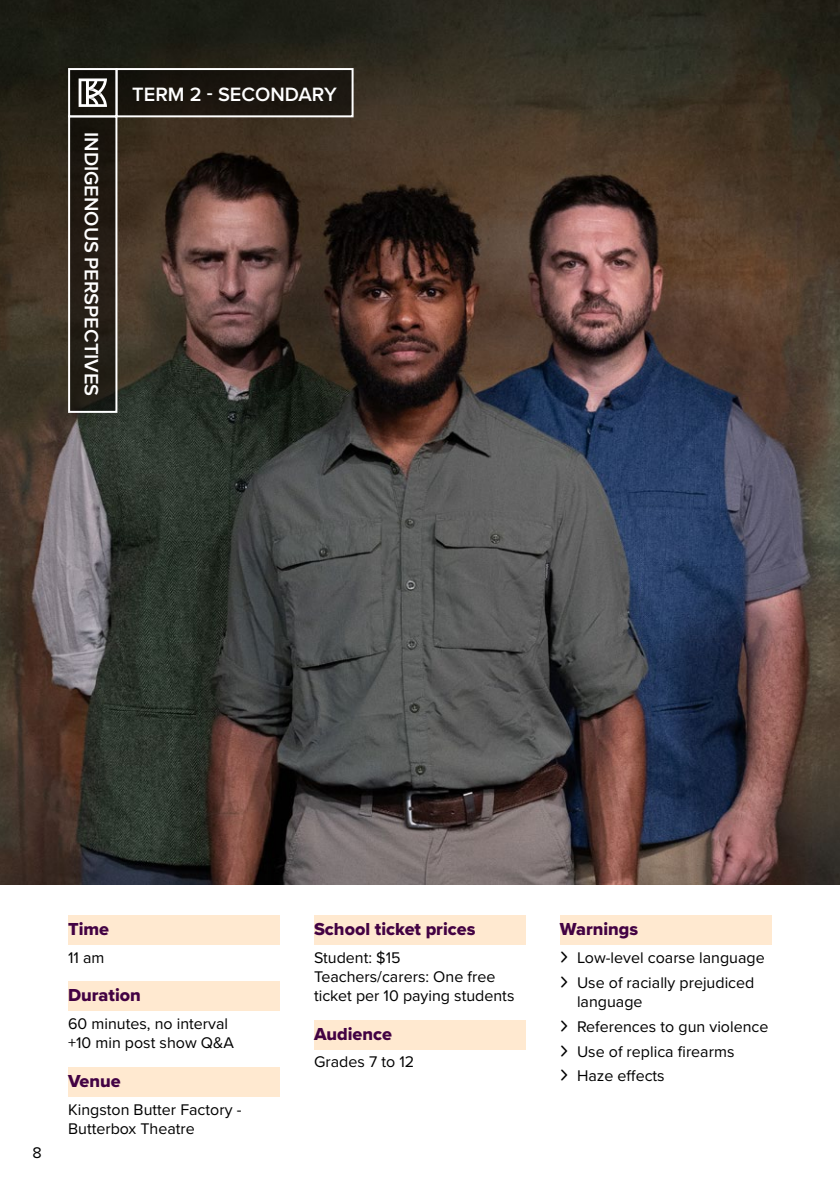
<style>
.page{position:relative;width:840px;height:1191px;background:#fff}
.page>*{position:absolute;margin:0;border:0;box-sizing:border-box;transform-origin:0 0}
.Genre{font:600 20px "Proxima Nova";color:#fff}
.t1{font:18px "Proxima Nova Extrabld";color:#430243}
.details_text{font:16px/19.2px "Proxima Nova";color:#000}
</style>
<div class="page">
<img style="left:0;top:0;width:838px;height:884px">
<div style="left:68px;top:915px;width:212px;height:29px;background:#ffe9d0"></div>
<div style="left:68px;top:981px;width:212px;height:29px;background:#ffe9d0"></div>
<div style="left:68px;top:1067px;width:212px;height:29px;background:#ffe9d0"></div>
<div style="left:314px;top:915px;width:211px;height:29px;background:#ffe9d0"></div>
<div style="left:314px;top:1019px;width:211px;height:30px;background:#ffe9d0"></div>
<div style="left:559px;top:915px;width:212px;height:29px;background:#ffe9d0"></div>
<svg style="left:67px;top:67px;width:287px;height:347px;background:#41342b"></svg>
<p class="Genre" style="left:106px;top:132px;width:265px;rotate:90deg">INDIGENOUS PERSPECTIVES</p>
<p class="Genre" style="left:132px;top:79px;width:206px">TERM 2 - SECONDARY</p>
<p class="details_text" style="left:32px;top:1142px;width:11px">8</p>
<h3 class="t1" style="left:68px;top:915px;width:43px">Time</h3>
<p class="details_text" style="left:68px;top:947px;width:38px">11 am</p>
<h3 class="t1" style="left:68px;top:982px;width:74px">Duration</h3>
<p class="details_text" style="left:68px;top:1013px;width:167px">60 minutes, no interval +10 min post show Q&amp;A</p>
<h3 class="t1" style="left:68px;top:1067px;width:54px">Venue</h3>
<p class="details_text" style="left:68px;top:1099px;width:175px">Kingston Butter Factory -<br>Butterbox Theatre</p>
<h3 class="t1" style="left:314px;top:915px;width:163px">School ticket prices</h3>
<p class="details_text" style="left:314px;top:947px;width:202px">Student: $15<br>Teachers/carers: One free ticket per 10 paying students</p>
<h3 class="t1" style="left:314px;top:1020px;width:79px">Audience</h3>
<p class="details_text" style="left:314px;top:1051px;width:102px">Grades 7 to 12</p>
<h3 class="t1" style="left:559px;top:915px;width:80px">Warnings</h3>
<p class="details_text" style="left:576px;top:947px;width:189px">Low-level coarse language</p>
<p class="details_text" style="left:576px;top:972px;width:179px">Use of racially prejudiced language</p>
<p class="details_text" style="left:576px;top:1016px;width:193px">References to gun violence</p>
<p class="details_text" style="left:576px;top:1041px;width:159px">Use of replica firearms</p>
<p class="details_text" style="left:576px;top:1065px;width:89px">Haze effects</p>
</div>
